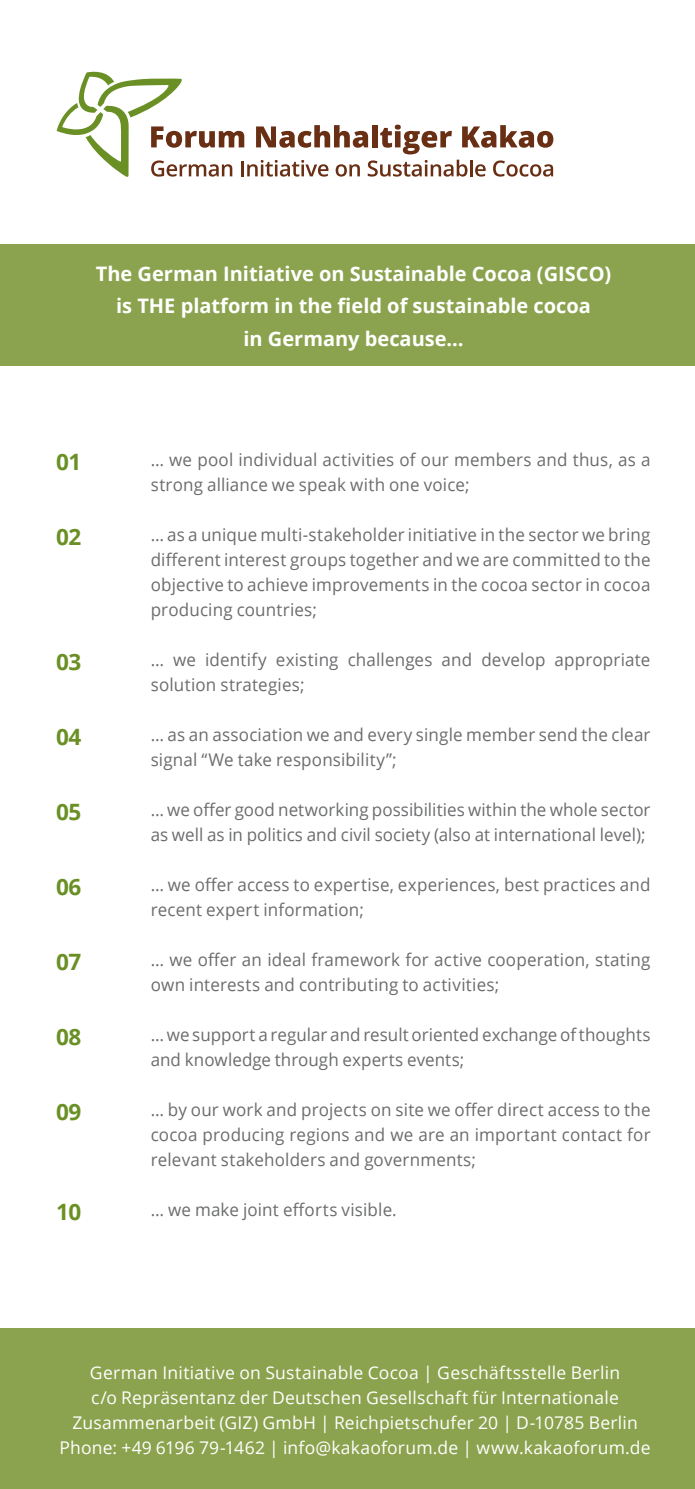
<style>
.page{position:relative;width:695px;height:1489px;background:#fff}
.page>*{position:absolute;margin:0;border:0;box-sizing:border-box;transform-origin:0 0}
.t1{font:700 22.5px "Open Sans";letter-spacing:-.01em;color:#6a9025}
.t2{font:700 20px/32.5px "Open Sans";color:#fff;text-align:center}
.t3{font:17.5px/25px "Open Sans";letter-spacing:.01em;color:#6b6c6e}
.t4{font:17.5px/25px "Open Sans";letter-spacing:.01em;color:#fff;text-align:center}
</style>
<div class="page">
<svg style="left:57px;top:71px;width:496px;height:106px"></svg>
<div style="left:0;top:244px;width:694px;height:122px;background:#8ba34e"></div>
<div style="left:0;top:1328px;width:694px;height:160px;background:#8ba34e"></div>
<p class="t2" style="left:96px;top:257px;width:517px">The German Initiative on Sustainable Cocoa (GISCO) is THE platform in the field of sustainable cocoa<br>in Germany because…</p>
<p class="t1" style="left:56px;top:446px;width:27px">01</p>
<p class="t1" style="left:56px;top:521px;width:27px">02</p>
<p class="t1" style="left:56px;top:646px;width:27px">03</p>
<p class="t1" style="left:56px;top:721px;width:27px">04</p>
<p class="t1" style="left:56px;top:796px;width:27px">05</p>
<p class="t1" style="left:56px;top:871px;width:27px">06</p>
<p class="t1" style="left:56px;top:946px;width:27px">07</p>
<p class="t1" style="left:56px;top:1021px;width:27px">08</p>
<p class="t1" style="left:56px;top:1096px;width:27px">09</p>
<p class="t1" style="left:56px;top:1196px;width:27px">10</p>
<p class="t3" style="left:151px;top:446px;width:501px">… we pool individual activities of our members and thus, as a strong alliance we speak with one voice;</p>
<p class="t3" style="left:151px;top:521px;width:501px;text-align:justify">… as a unique multi-stakeholder initiative in the sector we bring different interest groups together and we are committed to the objective to achieve improvements in the cocoa sector in cocoa producing countries;</p>
<p class="t3" style="left:151px;top:646px;width:501px">… we identify existing challenges and develop appropriate solution strategies;</p>
<p class="t3" style="left:151px;top:721px;width:501px">… as an association we and every single member send the clear signal “We take responsibility”;</p>
<p class="t3" style="left:151px;top:796px;width:501px">… we offer good networking possibilities within the whole sector as well as in politics and civil society (also at international level);</p>
<p class="t3" style="left:151px;top:871px;width:501px">… we offer access to expertise, experiences, best practices and recent expert information;</p>
<p class="t3" style="left:151px;top:946px;width:501px">… we offer an ideal framework for active cooperation, stating own interests and contributing to activities;</p>
<p class="t3" style="left:151px;top:1021px;width:501px">… we support a regular and result oriented exchange of thoughts and knowledge through experts events;</p>
<p class="t3" style="left:151px;top:1096px;width:501px;text-align:justify">… by our work and projects on site we offer direct access to the cocoa producing regions and we are an important contact for relevant stakeholders and governments;</p>
<p class="t3" style="left:151px;top:1196px;width:247px">… we make joint efforts visible.</p>
<p class="t4" style="left:59px;top:1359px;width:592px">German Initiative on Sustainable Cocoa | Geschäftsstelle Berlin<br>c/o Repräsentanz der Deutschen Gesellschaft für Internationale Zusammenarbeit (GIZ) GmbH | Reichpietschufer 20 | D-10785 Berlin Phone: +49 6196 79-1462 | info@kakaoforum.de | www.kakaoforum.de</p>
</div>
